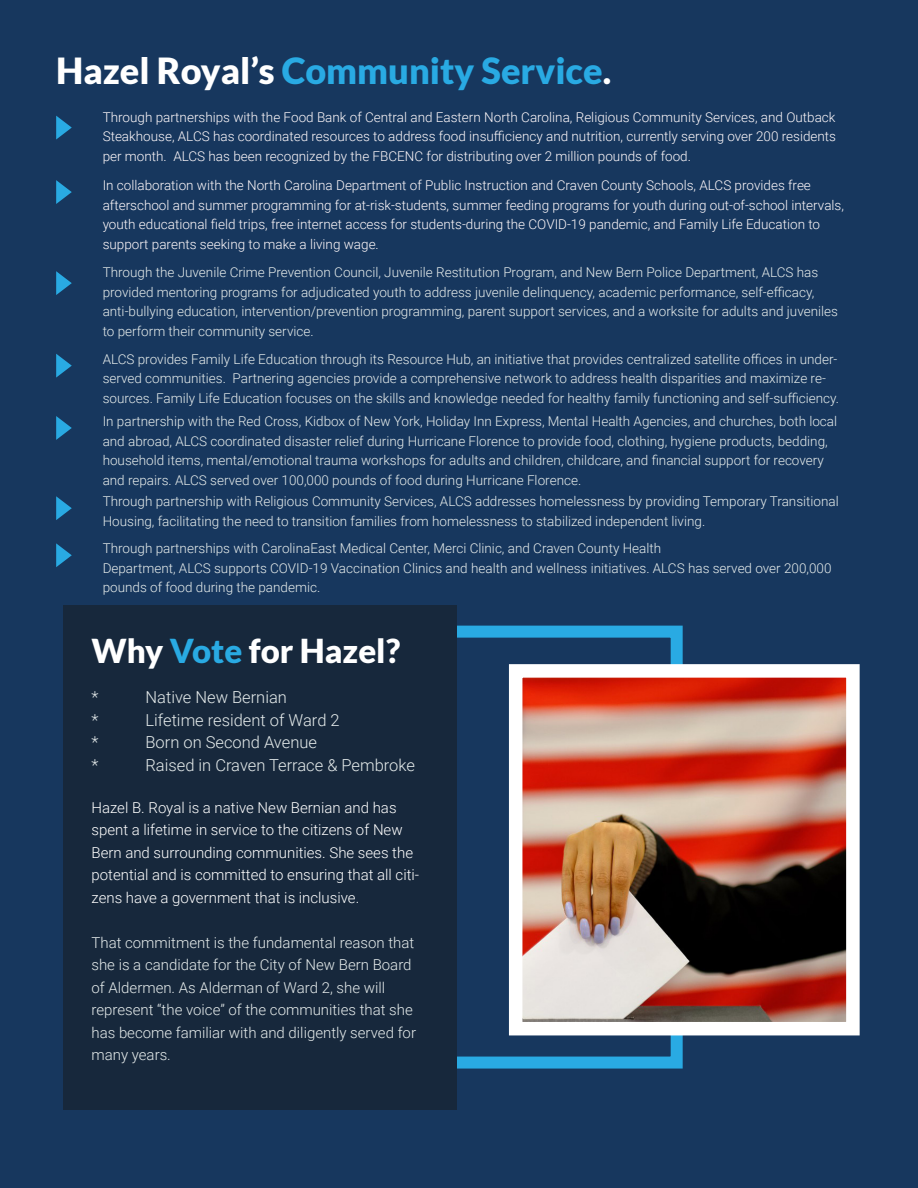
<style>
.page{position:relative;width:918px;height:1188px;background:#17375e}
.page>*{position:absolute;margin:0;border:0;box-sizing:border-box;transform-origin:0 0}
.t1{font:900 36px "Lato";color:#29aae3}
.t2{font:900 33px "Lato";color:#fff}
.t3{font:300 16.5px "Roboto";color:#e5ebeb}
.t4{font:300 15px/22.5px "Roboto";color:#e5ebeb}
.t5{font:300 15px/22.5px "Roboto";color:#fff}
.t6{font:300 13.5px/19.5px "Roboto";color:#e6eceb}
.t7{font:300 13.5px/19.5px "Roboto";color:#fef8fa;text-align:justify}
.s1{color:#fff}
.s2{color:#29aae3}
</style>
<div class="page">
<div style="left:429px;top:626px;width:254px;height:443px;border:12px solid #29aae3"></div>
<div style="left:63px;top:605px;width:393px;height:505px;background:#17283c"></div>
<img style="left:524px;top:679px;width:321px;height:341px">
<div style="left:509px;top:664px;width:351px;height:371px;border:14px solid #fff"></div>
<svg style="left:56px;top:116px;width:16px;height:24px"></svg>
<svg style="left:56px;top:180px;width:16px;height:24px"></svg>
<svg style="left:56px;top:271px;width:16px;height:24px"></svg>
<svg style="left:56px;top:354px;width:16px;height:24px"></svg>
<svg style="left:56px;top:416px;width:16px;height:24px"></svg>
<svg style="left:56px;top:496px;width:16px;height:24px"></svg>
<svg style="left:56px;top:543px;width:16px;height:24px"></svg>
<p class="t1" style="left:56px;top:50px;width:557px"><span class="s1">Hazel Royal’s</span> Community Service<span class="s1">.</span></p>
<p class="t7" style="left:103px;top:107px;width:735px">Through partnerships with the Food Bank of Central and Eastern North Carolina, Religious Community Services, and Outback Steakhouse, ALCS has coordinated resources to address food insufficiency and nutrition, currently serving over 200 residents per month. ALCS has been recognized by the FBCENC for distributing over 2 million pounds of food.</p>
<p class="t7" style="left:103px;top:175px;width:743px;text-align:left">In collaboration with the North Carolina Department of Public Instruction and Craven County Schools, ALCS provides free afterschool and summer programming for at-risk-students, summer feeding programs for youth during out-of-school intervals, youth educational field trips, free internet access for students-during the COVID-19 pandemic, and Family Life Education to support parents seeking to make a living wage.</p>
<p class="t6" style="left:103px;top:262px;width:737px">Through the Juvenile Crime Prevention Council, Juvenile Restitution Program, and New Bern Police Department, ALCS has provided mentoring programs for adjudicated youth to address juvenile delinquency, academic performance, self-efficacy, anti-bullying education, intervention/prevention programming, parent support services, and a worksite for adults and juveniles to perform their community service.</p>
<p class="t6" style="left:103px;top:349px;width:738px">ALCS provides Family Life Education through its Resource Hub, an initiative that provides centralized satellite offices in under&shy;served communities. Partnering agencies provide a comprehensive network to address health disparities and maximize re&shy;sources. Family Life Education focuses on the skills and knowledge needed for healthy family functioning and self-sufficiency.</p>
<p class="t6" style="left:103px;top:411px;width:736px">In partnership with the Red Cross, Kidbox of New York, Holiday Inn Express, Mental Health Agencies, and churches, both local and abroad, ALCS coordinated disaster relief during Hurricane Florence to provide food, clothing, hygiene products, bedding, household items, mental/emotional trauma workshops for adults and children, childcare, and financial support for recovery and repairs. ALCS served over 100,000 pounds of food during Hurricane Florence.</p>
<p class="t6" style="left:103px;top:491px;width:738px">Through partnership with Religious Community Services, ALCS addresses homelessness by providing Temporary Transitional<br>Housing, facilitating the need to transition families from homelessness to stabilized independent living.</p>
<p class="t6" style="left:103px;top:538px;width:560px">Through partnerships with CarolinaEast Medical Center, Merci Clinic, and Craven County Health</p>
<p class="t6" style="left:103px;top:558px;width:730px">Department, ALCS supports COVID-19 Vaccination Clinics and health and wellness initiatives. ALCS has served over 200,000 pounds of food during the pandemic.</p>
<p class="t2" style="left:92px;top:631px;width:310px">Why <span class="s2">Vote</span> for Hazel?</p>
<p class="t3" style="left:92px;top:686px;width:8px">*</p>
<p class="t3" style="left:146px;top:686px;width:143px">Native New Bernian</p>
<p class="t3" style="left:92px;top:708px;width:8px">*</p>
<p class="t3" style="left:146px;top:708px;width:196px">Lifetime resident of Ward 2</p>
<p class="t3" style="left:92px;top:731px;width:8px">*</p>
<p class="t3" style="left:146px;top:731px;width:173px">Born on Second Avenue</p>
<p class="t3" style="left:92px;top:753px;width:8px">*</p>
<p class="t3" style="left:146px;top:753px;width:271px">Raised in Craven Terrace &amp; Pembroke</p>
<p class="t5" style="left:92px;top:796px;width:329px">Hazel B. Royal is a native New Bernian and has spent a lifetime in service to the citizens of New Bern and surrounding communities. She sees the potential and is committed to ensuring that all citi&shy;zens have a government that is inclusive.</p>
<p class="t4" style="left:92px;top:931px;width:326px">That commitment is the fundamental reason that she is a candidate for the City of New Bern Board of Aldermen. As Alderman of Ward 2, she will represent “the voice” of the communities that she has become familiar with and diligently served for many years.</p>
</div>
